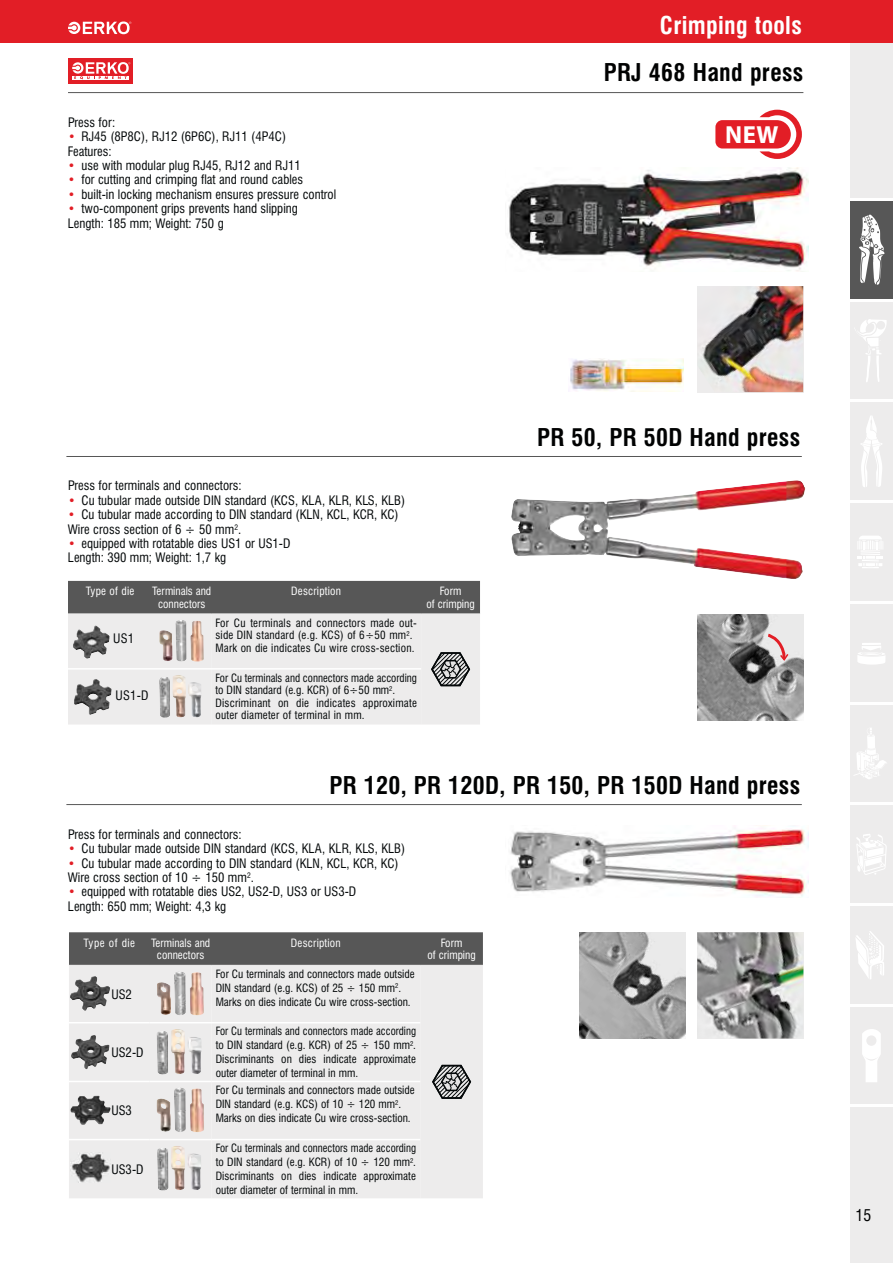
<style>
.page{position:relative;width:893px;height:1263px;background:#fff}
.page>*{position:absolute;margin:0;border:0;box-sizing:border-box;transform-origin:0 0}
.t1{font:700 24.75px "Myriad Pro";color:#fff}
.t2{font:700 22.5px "Swis 721 Cn PL";letter-spacing:.015em;color:#010202}
.t3{font:700 22.5px "Swis 721 Cn PL";letter-spacing:.015em;color:#fff}
.t4{font:15px "Swis 721 Cn PL";color:#010202}
.t5{font:12px/14.4px "Swis 721 Cn PL";color:#040809}
.t6{font:10.5px/14px "Swis 721 Cn PL";color:#040809;text-align:justify;scale:.95 1}
.t7{font:10.5px/14px "Swis 721 Cn PL";color:#040809}
.t8{font:10.5px/12.6px "Swis 721 Cn PL";letter-spacing:.02em;color:#040809;scale:.96 1}
.t9{font:10.5px/12.6px "Swis 721 Cn PL";letter-spacing:.02em;color:#040809}
.t10{font:10.5px/12.6px "Swis 721 Cn PL";color:#fff;text-align:center}
.t11{font:10.5px "Swis 721 Cn PL";letter-spacing:.02em;color:#fff}
.t12{font:10.5px "Swis 721 Cn PL";letter-spacing:.05em;color:#fff}
.s1{color:#e21e26}
</style>
<div class="page">
<div style="left:850px;top:0;width:43px;height:1263px;background:#edecec"></div>
<svg style="left:861px;top:416px;width:21px;height:71px"></svg>
<svg style="left:857px;top:536px;width:26px;height:32px"></svg>
<svg style="left:856px;top:834px;width:31px;height:41px"></svg>
<svg style="left:856px;top:931px;width:28px;height:48px"></svg>
<svg style="left:862px;top:1029px;width:19px;height:53px"></svg>
<svg style="left:857px;top:643px;width:28px;height:22px"></svg>
<svg style="left:860px;top:319px;width:27px;height:63px"></svg>
<svg style="left:854px;top:728px;width:32px;height:51px"></svg>
<div style="left:0;top:0;width:893px;height:43px;background:#e21e26"></div>
<svg style="left:68px;top:21px;width:63px;height:13px"></svg>
<hr style="left:850px;top:299px;width:43px;height:3px;background:#fff">
<hr style="left:850px;top:399px;width:43px;height:3px;background:#fff">
<hr style="left:850px;top:500px;width:43px;height:3px;background:#fff">
<hr style="left:850px;top:601px;width:43px;height:3px;background:#fff">
<hr style="left:850px;top:702px;width:43px;height:2px;background:#fff">
<hr style="left:850px;top:802px;width:43px;height:3px;background:#fff">
<hr style="left:850px;top:903px;width:43px;height:3px;background:#fff">
<hr style="left:850px;top:1004px;width:43px;height:3px;background:#fff">
<hr style="left:850px;top:198px;width:43px;height:3px;background:#fff">
<hr style="left:850px;top:1104px;width:43px;height:3px;background:#fff">
<hr style="left:68px;top:92px;width:735px;height:1px;background:#575757">
<img style="left:508px;top:167px;width:301px;height:105px">
<img style="left:697px;top:286px;width:106px;height:106px">
<img style="left:570px;top:358px;width:113px;height:34px">
<hr style="left:66px;top:456px;width:736px;height:1px;background:#575757">
<hr style="left:66px;top:804px;width:736px;height:1px;background:#575757">
<img style="left:510px;top:828px;width:298px;height:70px">
<svg style="left:68px;top:581px;width:412px;height:144px;background:#c4c3c3"></svg>
<img style="left:74px;top:679px;width:38px;height:36px">
<img style="left:172px;top:675px;width:30px;height:42px">
<img style="left:159px;top:677px;width:11px;height:41px">
<img style="left:697px;top:932px;width:106px;height:107px">
<img style="left:579px;top:932px;width:107px;height:107px">
<div style="left:69px;top:932px;width:414px;height:33px;background:#575757"></div>
<div style="left:69px;top:966px;width:414px;height:232px;background:#edecec"></div>
<div style="left:211px;top:966px;width:209px;height:232px;background:#edecec"></div>
<hr style="left:69px;top:965px;width:81px;height:1px;background:#edecec">
<hr style="left:150px;top:965px;width:61px;height:1px;background:#edecec">
<hr style="left:420px;top:965px;width:63px;height:1px;background:#edecec">
<hr style="left:211px;top:965px;width:209px;height:1px;background:#edecec">
<hr style="left:69px;top:1022px;width:81px;height:1px;background:#fff">
<hr style="left:150px;top:1022px;width:270px;height:1px;background:#fff">
<hr style="left:69px;top:1081px;width:81px;height:1px;background:#fff">
<hr style="left:150px;top:1081px;width:61px;height:1px;background:#fff">
<hr style="left:69px;top:1139px;width:81px;height:1px;background:#fff">
<hr style="left:150px;top:1139px;width:61px;height:1px;background:#fff">
<hr style="left:211px;top:1081px;width:209px;height:1px;background:#fff">
<hr style="left:211px;top:1139px;width:209px;height:1px;background:#fff">
<img style="left:157px;top:982px;width:14px;height:33px">
<img style="left:190px;top:972px;width:14px;height:43px">
<img style="left:174px;top:971px;width:12px;height:44px">
<svg style="left:432px;top:1065px;width:39px;height:34px"></svg>
<img style="left:171px;top:1029px;width:31px;height:45px">
<img style="left:157px;top:1031px;width:11px;height:44px">
<img style="left:156px;top:1099px;width:15px;height:33px">
<img style="left:190px;top:1088px;width:14px;height:44px">
<img style="left:174px;top:1087px;width:12px;height:45px">
<img style="left:171px;top:1146px;width:30px;height:44px">
<img style="left:157px;top:1148px;width:12px;height:43px">
<img style="left:70px;top:976px;width:40px;height:35px">
<img style="left:71px;top:1035px;width:39px;height:34px">
<img style="left:70px;top:1095px;width:41px;height:30px">
<img style="left:70px;top:1152px;width:41px;height:31px">
<img style="left:697px;top:614px;width:106px;height:106px">
<svg style="left:765px;top:632px;width:25px;height:30px"></svg>
<div style="left:850px;top:201px;width:43px;height:98px;background:#575757"></div>
<svg style="left:859px;top:214px;width:25px;height:71px"></svg>
<div style="left:68px;top:58px;width:65px;height:26px;background:#e21e26"></div>
<svg style="left:72px;top:62px;width:58px;height:17px"></svg>
<img style="left:511px;top:480px;width:294px;height:99px">
<svg style="left:715px;top:110px;width:87px;height:49px"></svg>
<p class="t5" style="left:68px;top:116px;width:49px">Press for:</p>
<p class="t5" style="left:68px;top:130px;width:220px"><span class="s1">•</span> RJ45 (8P8C), RJ12 (6P6C), RJ11 (4P4C)<br>Features:</p>
<p class="t5" style="left:68px;top:159px;width:234px"><span class="s1">•</span> use with modular plug RJ45, RJ12 and RJ11</p>
<p class="t5" style="left:68px;top:173px;width:237px"><span class="s1">•</span> for cutting and crimping flat and round cables</p>
<p class="t5" style="left:68px;top:188px;width:270px"><span class="s1">•</span> built-in locking mechanism ensures pressure control</p>
<p class="t5" style="left:68px;top:202px;width:232px"><span class="s1">•</span> two-component grips prevents hand slipping<br>Length: 185 mm; Weight: 750 g</p>
<h2 class="t3" style="left:660px;top:16px;width:143px">Crimping tools</h2>
<h2 class="t2" style="left:604px;top:63px;width:201px">PRJ 468 Hand press</h2>
<h1 class="t1" style="left:725px;top:120px;width:55px">NEW</h1>
<p class="t5" style="left:68px;top:479px;width:175px">Press for terminals and connectors:</p>
<p class="t5" style="left:68px;top:494px;width:339px"><span class="s1">•</span> Cu tubular made outside DIN standard (KCS, KLA, KLR, KLS, KLB)</p>
<p class="t5" style="left:68px;top:508px;width:332px"><span class="s1">•</span> Cu tubular made according to DIN standard (KLN, KCL, KCR, KC)<br>Wire cross section of 6 ÷ 50 mm<sup>2</sup>.</p>
<p class="t5" style="left:68px;top:537px;width:224px"><span class="s1">•</span> equipped with rotatable dies US1 or US1-D<br>Length: 390 mm; Weight: 1,7 kg</p>
<p class="t11" style="left:86px;top:587px;width:50px">Type of die</p>
<p class="t10" style="left:152px;top:586px;width:60px">Terminals and connectors</p>
<p class="t11" style="left:291px;top:587px;width:51px">Description</p>
<p class="t10" style="left:426px;top:586px;width:50px">Form<br>of crimping</p>
<p class="t5" style="left:113px;top:632px;width:22px">US1</p>
<p class="t9" style="left:215px;top:617px;width:203px">For Cu terminals and connectors made out&shy;side DIN standard (e.g. KCS) of 6÷50 mm<sup>2</sup>.<br>Mark on die indicates Cu wire cross-section.</p>
<p class="t5" style="left:116px;top:689px;width:35px">US1-D</p>
<p class="t8" style="left:215px;top:672px;width:211px">For Cu terminals and connectors made according to DIN standard (e.g. KCR) of 6÷50 mm<sup>2</sup>.<br>Discriminant on die indicates approximate outer diameter of terminal in mm.</p>
<h2 class="t2" style="left:537px;top:428px;width:265px">PR 50, PR 50D Hand press</h2>
<h2 class="t2" style="left:329px;top:776px;width:472px">PR 120, PR 120D, PR 150, PR 150D Hand press</h2>
<p class="t5" style="left:68px;top:828px;width:175px">Press for terminals and connectors:</p>
<p class="t5" style="left:68px;top:842px;width:339px"><span class="s1">•</span> Cu tubular made outside DIN standard (KCS, KLA, KLR, KLS, KLB)</p>
<p class="t5" style="left:68px;top:857px;width:332px"><span class="s1">•</span> Cu tubular made according to DIN standard (KLN, KCL, KCR, KC)<br>Wire cross section of 10 ÷ 150 mm<sup>2</sup>.</p>
<p class="t5" style="left:68px;top:885px;width:290px"><span class="s1">•</span> equipped with rotatable dies US2, US2-D, US3 or US3-D<br>Length: 650 mm; Weight: 4,3 kg</p>
<p class="t12" style="left:84px;top:938px;width:53px">Type of die</p>
<p class="t10" style="left:151px;top:937px;width:61px">Terminals and connectors</p>
<p class="t11" style="left:291px;top:938px;width:51px">Description</p>
<p class="t10" style="left:427px;top:937px;width:50px">Form<br>of crimping</p>
<p class="t5" style="left:111px;top:988px;width:22px">US2</p>
<p class="t7" style="left:216px;top:968px;width:200px">For Cu terminals and connectors made outside<br>DIN standard (e.g. KCS) of 25 ÷ 150 mm<sup>2</sup>.<br>Marks on dies indicate Cu wire cross-section.</p>
<p class="t5" style="left:111px;top:1046px;width:34px">US2-D</p>
<p class="t5" style="left:111px;top:1104px;width:22px">US3</p>
<p class="t5" style="left:111px;top:1163px;width:34px">US3-D</p>
<p class="t6" style="left:216px;top:1025px;width:212px">For Cu terminals and connectors made according to DIN standard (e.g. KCR) of 25 ÷ 150 mm<sup>2</sup>.<br>Discriminants on dies indicate approximate outer diameter of terminal in mm.</p>
<p class="t7" style="left:216px;top:1084px;width:200px">For Cu terminals and connectors made outside<br>DIN standard (e.g. KCS) of 10 ÷ 120 mm<sup>2</sup>.<br>Marks on dies indicate Cu wire cross-section.</p>
<p class="t6" style="left:216px;top:1142px;width:212px">For Cu terminals and connectors made according to DIN standard (e.g. KCR) of 10 ÷ 120 mm<sup>2</sup>.<br>Discriminants on dies indicate approximate outer diameter of terminal in mm.</p>
<p class="t4" style="left:855px;top:1209px;width:17px">15</p>
</div>
